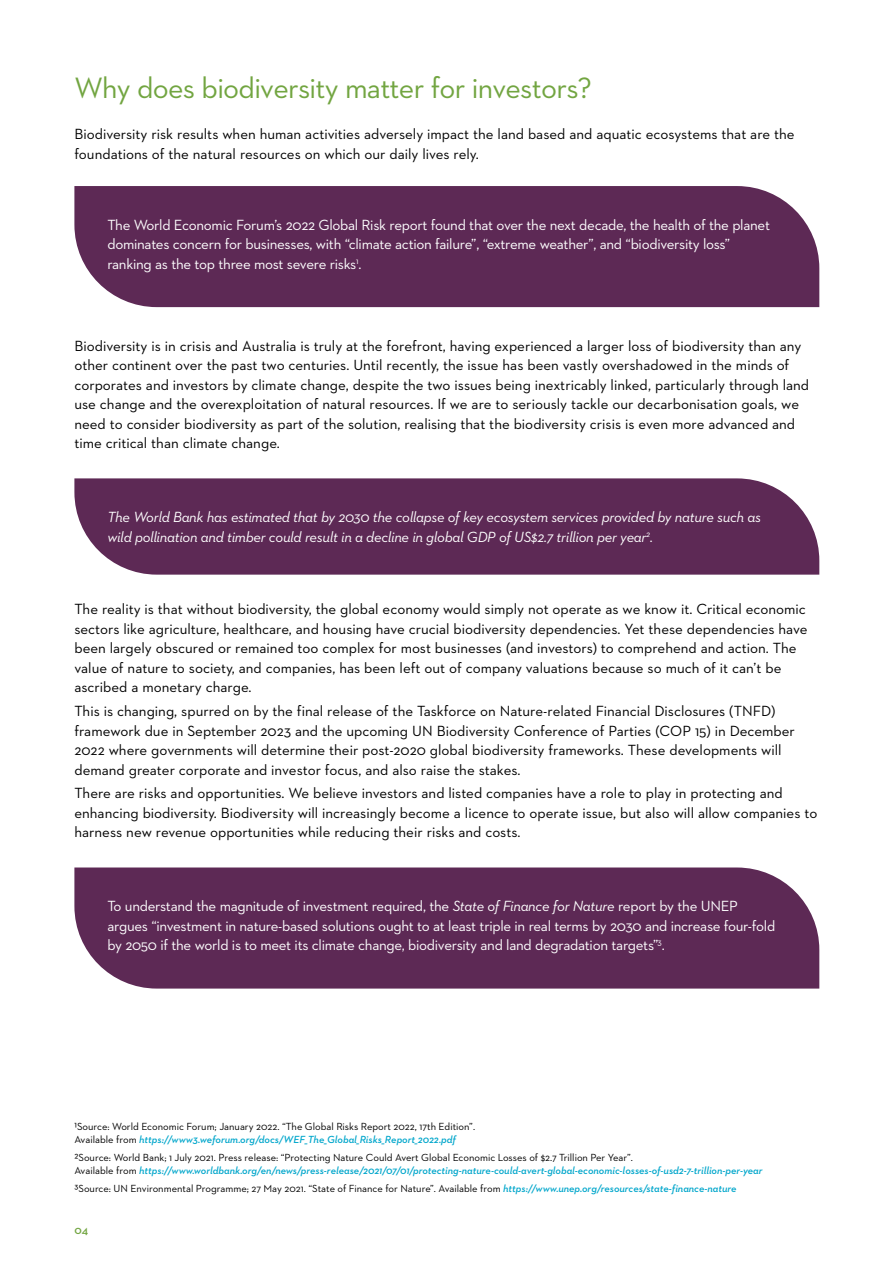
<style>
.page{position:relative;width:893px;height:1263px;background:#fff}
.page>*{position:absolute;margin:0;border:0;box-sizing:border-box;transform-origin:0 0}
.t1{font:30px "Neutraface 2 Text";letter-spacing:-.025em;color:#72a541}
.t2{font:15px/19.5px "Neutraface 2 Text";color:#000}
.t3{font:15px/19.5px "Neutraface 2 Text";letter-spacing:-.02em;color:#fff}
.t4{font:italic 15px/19.5px "Neutraface 2 Text";letter-spacing:-.02em;color:#fff}
.t5{font:600 12px "Neutraface 2 Text";color:#72a541}
.t6{font:10.5px/13.5px "Neutraface 2 Text";color:#000}
.t7{font:italic 600 10.5px/13.5px "Neutraface 2 Text";color:#00a6cb}
.s1{font-style:italic}
.s2{font-weight:600;font-style:italic;color:#00a6cb}
.s3{font-weight:400;font-style:normal;color:#000}
</style>
<div class="page">
<div style="left:74px;top:186px;width:745px;height:121px;background:#5d2955"></div>
<div style="left:74px;top:478px;width:745px;height:97px;background:#5d2955"></div>
<div style="left:74px;top:867px;width:745px;height:121px;background:#5d2955"></div>
<h1 class="t1" style="left:74px;top:69px;width:519px">Why does biodiversity matter for investors?</h1>
<p class="t2" style="left:74px;top:124px;width:722px">Biodiversity risk results when human activities adversely impact the land based and aquatic ecosystems that are the foundations of the natural resources on which our daily lives rely.</p>
<p class="t3" style="left:107px;top:215px;width:664px">The World Economic Forum’s 2022 Global Risk report found that over the next decade, the health of the planet dominates concern for businesses, with “climate action failure”, “extreme weather”, and “biodiversity loss” ranking as the top three most severe risks<sup>1</sup>.</p>
<p class="t2" style="left:74px;top:335px;width:736px">Biodiversity is in crisis and Australia is truly at the forefront, having experienced a larger loss of biodiversity than any other continent over the past two centuries. Until recently, the issue has been vastly overshadowed in the minds of corporates and investors by climate change, despite the two issues being inextricably linked, particularly through land use change and the overexploitation of natural resources. If we are to seriously tackle our decarbonisation goals, we need to consider biodiversity as part of the solution, realising that the biodiversity crisis is even more advanced and time critical than climate change.</p>
<p class="t4" style="left:107px;top:507px;width:655px">The World Bank has estimated that by 2030 the collapse of key ecosystem services provided by nature such as wild pollination and timber could result in a decline in global GDP of US$2.7 trillion per year<sup>2</sup>.</p>
<p class="t2" style="left:74px;top:599px;width:735px">The reality is that without biodiversity, the global economy would simply not operate as we know it. Critical economic sectors like agriculture, healthcare, and housing have crucial biodiversity dependencies. Yet these dependencies have been largely obscured or remained too complex for most businesses (and investors) to comprehend and action. The value of nature to society, and companies, has been left out of company valuations because so much of it can’t be ascribed a monetary charge.</p>
<p class="t2" style="left:74px;top:701px;width:722px">This is changing, spurred on by the final release of the Taskforce on Nature-related Financial Disclosures (TNFD) framework due in September 2023 and the upcoming UN Biodiversity Conference of Parties (COP 15) in December 2022 where governments will determine their post-2020 global biodiversity frameworks. These developments will demand greater corporate and investor focus, and also raise the stakes.</p>
<p class="t2" style="left:74px;top:783px;width:744px">There are risks and opportunities. We believe investors and listed companies have a role to play in protecting and enhancing biodiversity. Biodiversity will increasingly become a licence to operate issue, but also will allow companies to harness new revenue opportunities while reducing their risks and costs.</p>
<p class="t3" style="left:107px;top:896px;width:669px">To understand the magnitude of investment required, the <span class="s1">State of Finance for Nature</span> report by the UNEP argues “investment in nature-based solutions ought to at least triple in real terms by 2030 and increase four-fold by 2050 if the world is to meet its climate change, biodiversity and land degradation targets”<sup>3</sup>.</p>
<p class="t6" style="left:74px;top:1119px;width:402px">1Source: World Economic Forum; January 2022. “The Global Risks Report 2022, 17th Edition”.<br>Available from <span class="s2">https://www3.weforum.org/docs/WEF_The_Global_Risks_Report_2022.pdf</span></p>
<p class="t7" style="left:74px;top:1150px;width:690px"><span class="s3">2Source: World Bank; 1 July 2021. Press release: “Protecting Nature Could Avert Global Economic Losses of $2.7 Trillion Per Year”.<br>Available from</span> https://www.worldbank.org/en/news/press-release/2021/07/01/protecting-nature-could-avert-global-economic-losses-of-usd2-7-trillion-per-year</p>
<p class="t6" style="left:74px;top:1181px;width:664px">3Source: UN Environmental Programme; 27 May 2021. “State of Finance for Nature”. Available from <span class="s2">https://www.unep.org/resources/state-finance-nature</span></p>
<p class="t5" style="left:74px;top:1222px;width:15px">04</p>
</div>
